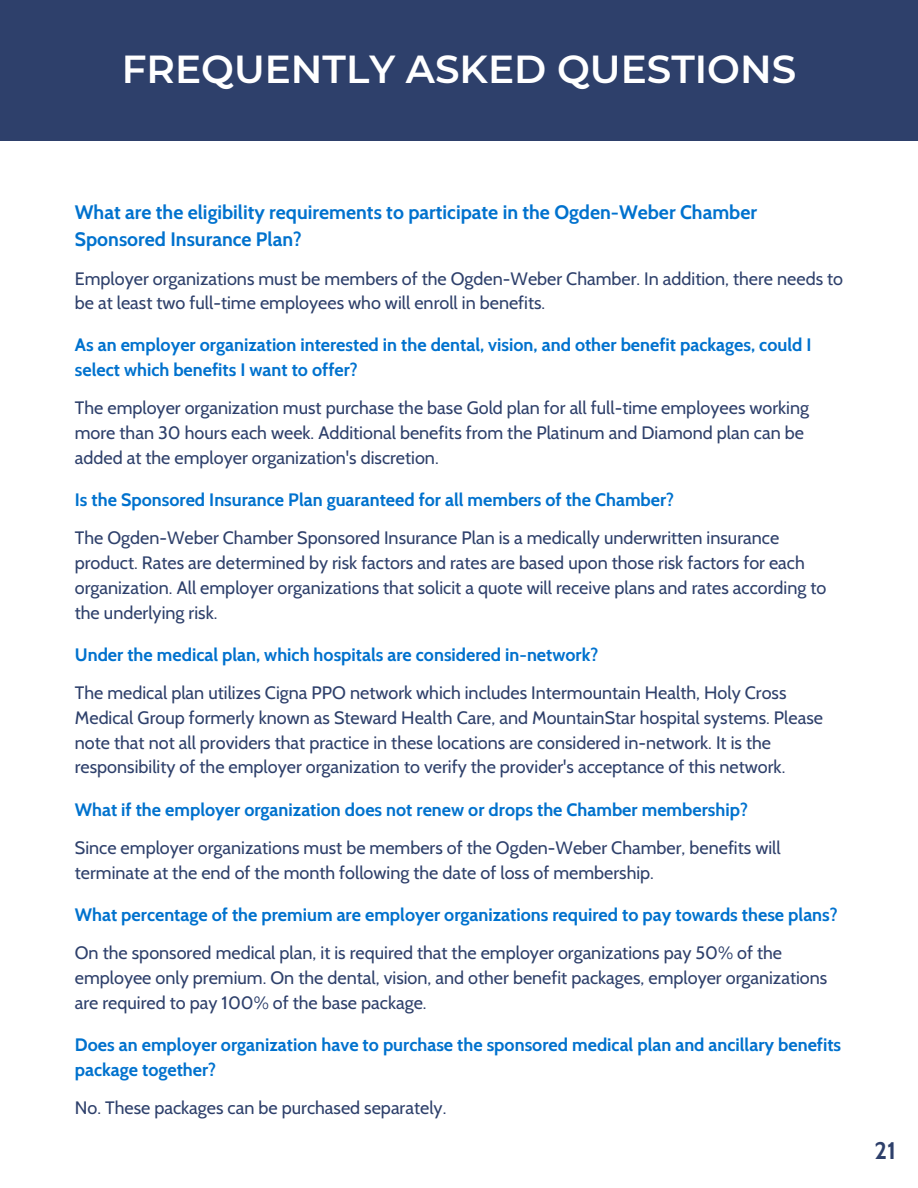
<style>
.page{position:relative;width:918px;height:1188px;background:#fff}
.page>*{position:absolute;margin:0;border:0;box-sizing:border-box;transform-origin:0 0}
.t1{font:600 39px "Montserrat";color:#fff}
.t2{font:700 24px "Cabin";color:#2e406b}
.t3{font:700 19.5px/27px "Cabin";color:#0072ce}
.t4{font:18px/24.8px "Cabin";color:#2e406b}
.t5{font:700 18px/24.8px "Cabin";color:#0072ce}
</style>
<div class="page">
<div style="left:0;top:0;width:918px;height:140px;background:#2e406b"></div>
<p class="t1" style="left:122px;top:45px;width:676px">FREQUENTLY ASKED QUESTIONS</p>
<p class="t3" style="left:75px;top:198px;width:684px">What are the eligibility requirements to participate in the Ogden-Weber Chamber<br>Sponsored Insurance Plan?</p>
<p class="t4" style="left:75px;top:266px;width:770px">Employer organizations must be members of the Ogden-Weber Chamber. In addition, there needs to be at least two full-time employees who will enroll in benefits.</p>
<p class="t5" style="left:75px;top:333px;width:738px">As an employer organization interested in the dental, vision, and other benefit packages, could I select which benefits I want to offer?</p>
<p class="t4" style="left:75px;top:395px;width:736px">The employer organization must purchase the base Gold plan for all full-time employees working more than 30 hours each week. Additional benefits from the Platinum and Diamond plan can be added at the employer organization's discretion.</p>
<p class="t5" style="left:75px;top:487px;width:601px">Is the Sponsored Insurance Plan guaranteed for all members of the Chamber?</p>
<p class="t4" style="left:75px;top:526px;width:753px">The Ogden-Weber Chamber Sponsored Insurance Plan is a medically underwritten insurance product. Rates are determined by risk factors and rates are based upon those risk factors for each organization. All employer organizations that solicit a quote will receive plans and rates according to the underlying risk.</p>
<p class="t5" style="left:75px;top:642px;width:525px">Under the medical plan, which hospitals are considered in-network?</p>
<p class="t4" style="left:75px;top:680px;width:750px">The medical plan utilizes Cigna PPO network which includes Intermountain Health, Holy Cross Medical Group formerly known as Steward Health Care, and MountainStar hospital systems. Please note that not all providers that practice in these locations are considered in-network. It is the responsibility of the employer organization to verify the provider's acceptance of this network.</p>
<p class="t5" style="left:75px;top:797px;width:675px">What if the employer organization does not renew or drops the Chamber membership?</p>
<p class="t4" style="left:75px;top:835px;width:707px">Since employer organizations must be members of the Ogden-Weber Chamber, benefits will terminate at the end of the month following the date of loss of membership.</p>
<p class="t5" style="left:75px;top:902px;width:764px">What percentage of the premium are employer organizations required to pay towards these plans?</p>
<p class="t4" style="left:75px;top:940px;width:754px">On the sponsored medical plan, it is required that the employer organizations pay 50% of the employee only premium. On the dental, vision, and other benefit packages, employer organizations are required to pay 100% of the base package.</p>
<p class="t5" style="left:75px;top:1032px;width:768px">Does an employer organization have to purchase the sponsored medical plan and ancillary benefits package together?</p>
<p class="t4" style="left:75px;top:1095px;width:373px">No. These packages can be purchased separately.</p>
<p class="t2" style="left:874px;top:1135px;width:23px">21</p>
</div>
